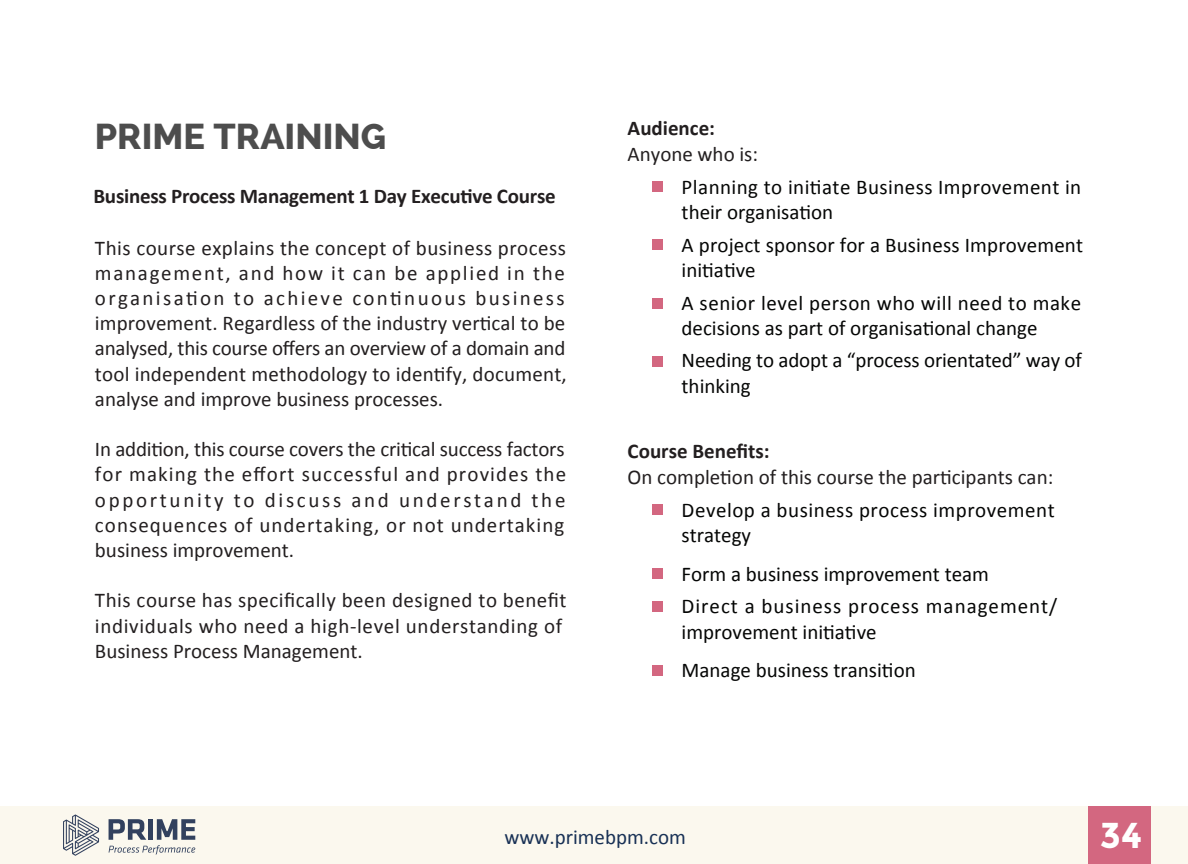
<style>
.page{position:relative;width:1188px;height:864px;background:#fff}
.page>*{position:absolute;margin:0;border:0;box-sizing:border-box;transform-origin:0 0}
.t1{font:800 36px "Raleway";color:#4d4d4d}
.t2{font:700 36px "Montserrat";color:#fff}
.t3{font:21px/25.2px "Calibri";color:#231f20;text-align:justify}
.t4{font:21px/25.2px "Calibri";color:#050605}
.t5{font:21px/25.2px "Calibri";letter-spacing:.025em;color:#231f20}
.t6{font:700 21px "Calibri";letter-spacing:-.01em;color:#231f20}
.t7{font:21px/32.7px "Calibri";letter-spacing:.045em;color:#050605}
.t8{font:21px/25.2px "Calibri";letter-spacing:.02em;color:#050605}
.t9{font:21px/25.2px "Calibri";letter-spacing:.025em;color:#050605}
.t10{font:21px "Calibri";color:#183155}
</style>
<div class="page">
<div style="left:0;top:806px;width:1188px;height:58px;background:#fbf8ee"></div>
<svg style="left:109px;top:819px;width:86px;height:36px"></svg>
<svg style="left:63px;top:815px;width:36px;height:41px"></svg>
<div style="left:1088px;top:807px;width:63px;height:57px;background:#d36780"></div>
<div style="left:652px;top:182px;width:11px;height:10px;background:#d36780"></div>
<div style="left:652px;top:239px;width:11px;height:11px;background:#d36780"></div>
<div style="left:652px;top:298px;width:11px;height:10px;background:#d36780"></div>
<div style="left:652px;top:356px;width:11px;height:10px;background:#d36780"></div>
<div style="left:652px;top:505px;width:11px;height:10px;background:#d36780"></div>
<div style="left:652px;top:569px;width:11px;height:10px;background:#d36780"></div>
<div style="left:652px;top:602px;width:11px;height:10px;background:#d36780"></div>
<div style="left:652px;top:666px;width:11px;height:10px;background:#d36780"></div>
<h1 class="t1" style="left:95px;top:116px;width:293px">PRIME TRAINING</h1>
<p class="t6" style="left:93px;top:183px;width:464px">Business Process Management 1 Day Executive Course</p>
<p class="t3" style="left:95px;top:235px;width:473px">This course explains the concept of business process management, and how it can be applied in the organisation to achieve continuous business improvement. Regardless of the industry vertical to be analysed, this course offers an overview of a domain and tool independent methodology to identify, document, analyse and improve business processes.</p>
<p class="t3" style="left:95px;top:437px;width:473px">In addition, this course covers the critical success factors for making the effort successful and provides the opportunity to discuss and understand the consequences of undertaking, or not undertaking business improvement.</p>
<p class="t5" style="left:95px;top:588px;width:473px">This course has specifically been designed to benefit individuals who need a high-level understanding of<br>Business Process Management.</p>
<p class="t6" style="left:628px;top:115px;width:89px">Audience:</p>
<p class="t3" style="left:628px;top:142px;width:132px">Anyone who is:</p>
<p class="t8" style="left:682px;top:174px;width:401px">Planning to initiate Business Improvement in their organisation</p>
<p class="t4" style="left:682px;top:232px;width:403px">A project sponsor for a Business Improvement initiative</p>
<p class="t4" style="left:682px;top:290px;width:401px">A senior level person who will need to make decisions as part of organisational change</p>
<p class="t4" style="left:682px;top:348px;width:402px">Needing to adopt a “process orientated” way of thinking</p>
<p class="t6" style="left:628px;top:438px;width:144px">Course Benefits:</p>
<p class="t3" style="left:628px;top:465px;width:427px">On completion of this course the participants can:</p>
<p class="t9" style="left:682px;top:497px;width:375px">Develop a business process improvement strategy</p>
<p class="t7" style="left:682px;top:557px;width:377px">Form a business improvement team<br>Direct a business process management/</p>
<p class="t4" style="left:682px;top:612px;width:236px;line-height:38.7px">improvement initiative<br>Manage business transition</p>
<p class="t10" style="left:504px;top:823px;width:183px">www.primebpm.com</p>
<h1 class="t2" style="left:1100px;top:814px;width:44px">34</h1>
</div>
